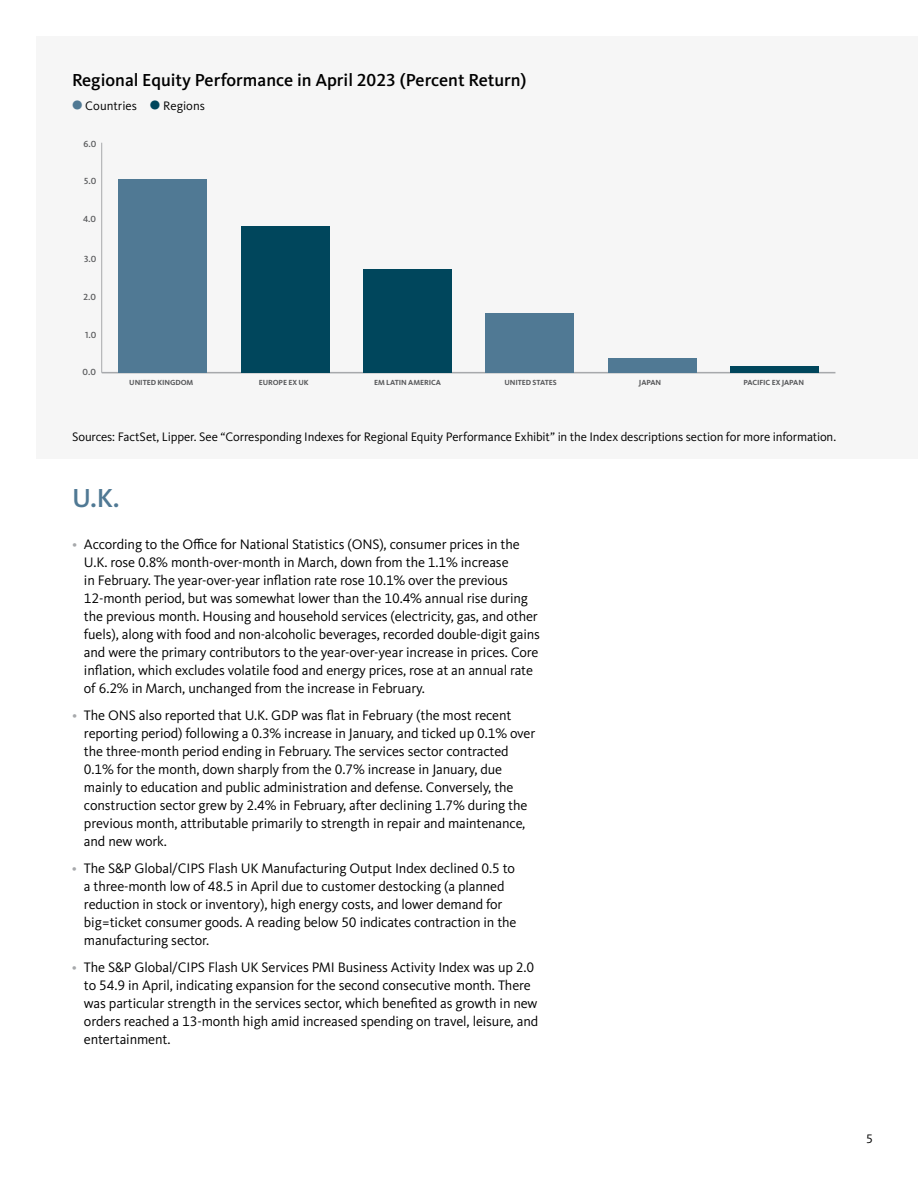
<style>
.page{position:relative;width:918px;height:1188px;background:#fff}
.page>*{position:absolute;margin:0;border:0;box-sizing:border-box;transform-origin:0 0}
.t1{font:500 27px "Kievit Pro";color:#507994}
.t2{font:500 18px "Kievit Pro";color:#000}
.t3{font:14.25px/18px "Kievit Pro";letter-spacing:-.01em;color:#000}
.t4{font:12.75px "Kievit Pro";letter-spacing:-.01em;color:#000}
.t5{font:500 9.15px "Kievit Pro";color:#58595b}
.t6{font:700 7.65px "Kievit Pro";letter-spacing:-.01em;color:#58595b}
.s1{font-weight:900;font-size:21px;color:#507994}
.s2{font-weight:900;font-size:21px;color:#00465c}
.s3{color:#a7a9ac}
</style>
<div class="page">
<div style="left:36px;top:36px;width:882px;height:423px;background:#f6f6f6"></div>
<hr style="left:102px;top:372px;width:733px;height:1px;background:#a7a9ac">
<hr style="left:101px;top:143px;width:1px;height:230px;background:#a7a9ac">
<div style="left:119px;top:179px;width:88px;height:194px;background:#507994"></div>
<div style="left:241px;top:226px;width:88px;height:147px;background:#00465c"></div>
<div style="left:363px;top:270px;width:88px;height:103px;background:#00465c"></div>
<div style="left:486px;top:313px;width:88px;height:60px;background:#507994"></div>
<div style="left:608px;top:358px;width:88px;height:15px;background:#507994"></div>
<div style="left:730px;top:366px;width:88px;height:7px;background:#00465c"></div>
<p class="t2" style="left:72px;top:69px;width:456px">Regional Equity Performance in April 2023 (Percent Return)</p>
<p class="t4" style="left:72px;top:98px;width:135px"><span class="s1">•</span> Countries <span class="s2">•</span> Regions</p>
<p class="t5" style="left:84px;top:138px;width:14px">6.0</p>
<p class="t5" style="left:84px;top:175px;width:14px">5.0</p>
<p class="t5" style="left:83px;top:213px;width:15px">4.0</p>
<p class="t5" style="left:84px;top:253px;width:14px">3.0</p>
<p class="t5" style="left:84px;top:291px;width:14px">2.0</p>
<p class="t5" style="left:85px;top:330px;width:13px">1.0</p>
<p class="t5" style="left:83px;top:367px;width:15px">0.0</p>
<p class="t6" style="left:129px;top:378px;width:66px">UNITED KINGDOM</p>
<p class="t6" style="left:259px;top:378px;width:51px">EUROPE EX UK</p>
<p class="t6" style="left:374px;top:378px;width:68px">EM LATIN AMERICA</p>
<p class="t6" style="left:505px;top:378px;width:54px">UNITED STATES</p>
<p class="t6" style="left:639px;top:378px;width:24px">JAPAN</p>
<p class="t6" style="left:743px;top:378px;width:62px">PACIFIC EX JAPAN</p>
<p class="t4" style="left:72px;top:429px;width:766px">Sources: FactSet, Lipper. See “Corresponding Indexes for Regional Equity Performance Exhibit” in the Index descriptions section for more information.</p>
<h1 class="t1" style="left:72px;top:481px;width:49px">U.K.</h1>
<p class="t3" style="left:84px;top:535px;width:458px;text-indent:-12px"><span class="s3">•</span> According to the Office for National Statistics (ONS), consumer prices in the U.K. rose 0.8% month-over-month in March, down from the 1.1% increase<br>in February. The year-over-year inflation rate rose 10.1% over the previous 12-month period, but was somewhat lower than the 10.4% annual rise during the previous month. Housing and household services (electricity, gas, and other fuels), along with food and non-alcoholic beverages, recorded double-digit gains and were the primary contributors to the year-over-year increase in prices. Core inflation, which excludes volatile food and energy prices, rose at an annual rate of 6.2% in March, unchanged from the increase in February.</p>
<p class="t3" style="left:84px;top:706px;width:453px;text-indent:-12px"><span class="s3">•</span> The ONS also reported that U.K. GDP was flat in February (the most recent reporting period) following a 0.3% increase in January, and ticked up 0.1% over the three-month period ending in February. The services sector contracted 0.1% for the month, down sharply from the 0.7% increase in January, due mainly to education and public administration and defense. Conversely, the construction sector grew by 2.4% in February, after declining 1.7% during the previous month, attributable primarily to strength in repair and maintenance, and new work.</p>
<p class="t3" style="left:84px;top:859px;width:434px;text-indent:-12px"><span class="s3">•</span> The S&amp;P Global/CIPS Flash UK Manufacturing Output Index declined 0.5 to a three-month low of 48.5 in April due to customer destocking (a planned reduction in stock or inventory), high energy costs, and lower demand for big=ticket consumer goods. A reading below 50 indicates contraction in the manufacturing sector.</p>
<p class="t3" style="left:84px;top:958px;width:456px;text-indent:-12px"><span class="s3">•</span> The S&amp;P Global/CIPS Flash UK Services PMI Business Activity Index was up 2.0 to 54.9 in April, indicating expansion for the second consecutive month. There was particular strength in the services sector, which benefited as growth in new orders reached a 13-month high amid increased spending on travel, leisure, and entertainment.</p>
<p class="t4" style="left:866px;top:1131px;width:8px">5</p>
</div>
